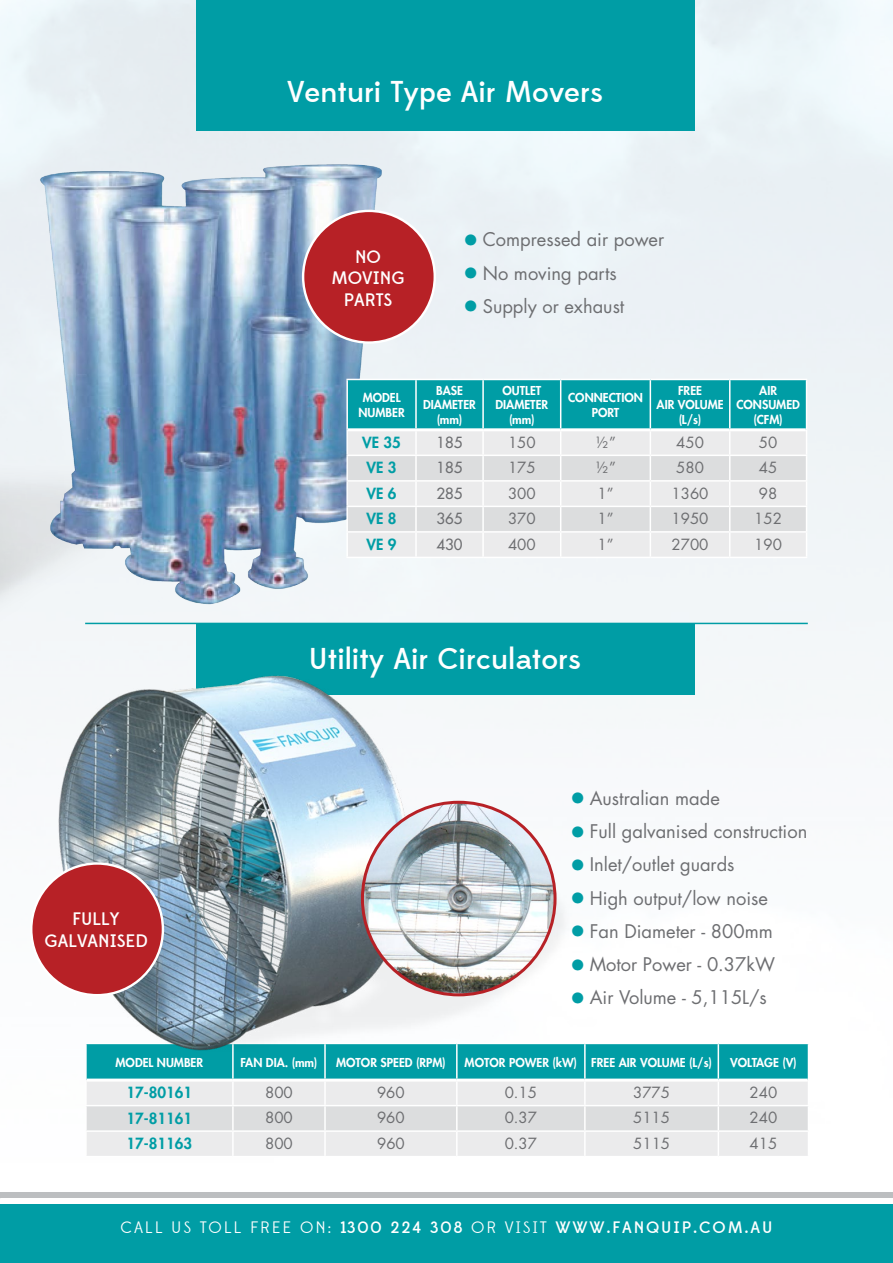
<style>
.page{position:relative;width:893px;height:1263px;background:#fff}
.page>*{position:absolute;margin:0;border:0;box-sizing:border-box;transform-origin:0 0}
.t1{font:500 30px "Edmondsans";color:#fff}
.t2{font:18.3px "Futura";color:#6d6e71}
.t3{font:500 18px/21.6px "Edmondsans";color:#fff;text-align:center}
.t4{font:500 16.5px "Edmondsans";letter-spacing:.11em;color:#fff}
.t5{font:15px "Futura";color:#6d6e71}
.t6{font:800 15px "Futura";color:#009da5}
.t7{font:15px "Futura";color:#6d6e71}
.t8{font:800 12px/14.4px "Futura";color:#fff;text-align:center}
.s1{font-size:29.25px;color:#009da5}
.s2{font-weight:400}
</style>
<div class="page">
<div style="left:0;top:0;width:893px;height:725px;background:#ecf3f6"></div>
<div style="left:0;top:1204px;width:893px;height:59px;background:#009da5"></div>
<div style="left:0;top:1192px;width:893px;height:6px;background:#bcbec0"></div>
<div style="left:196px;top:0;width:498px;height:131px;background:#009da5"></div>
<div style="left:196px;top:623px;width:498px;height:72px;background:#009da5"></div>
<img style="left:0;top:149px;width:201px;height:576px">
<img style="left:30px;top:153px;width:353px;height:464px">
<hr style="left:85px;top:623px;width:723px;height:1px;background:#009da5">
<svg style="left:86px;top:1043px;width:723px;height:113px;background:#c8dddf"></svg>
<hr style="left:87px;top:1078px;width:146px;height:3px;background:#fff">
<hr style="left:233px;top:1078px;width:92px;height:3px;background:#fff">
<hr style="left:325px;top:1078px;width:132px;height:3px;background:#fff">
<hr style="left:457px;top:1078px;width:128px;height:3px;background:#fff">
<hr style="left:585px;top:1078px;width:133px;height:3px;background:#fff">
<hr style="left:718px;top:1078px;width:90px;height:3px;background:#fff">
<hr style="left:85px;top:1105px;width:148px;height:1px;background:#fff">
<hr style="left:233px;top:1105px;width:92px;height:1px;background:#fff">
<hr style="left:325px;top:1105px;width:132px;height:1px;background:#fff">
<hr style="left:457px;top:1105px;width:128px;height:1px;background:#fff">
<hr style="left:585px;top:1105px;width:133px;height:1px;background:#fff">
<hr style="left:718px;top:1105px;width:91px;height:1px;background:#fff">
<img style="left:35px;top:656px;width:559px;height:420px">
<img style="left:362px;top:802px;width:193px;height:193px;border-radius:96px">
<hr style="left:346px;top:379px;width:70px;height:1px;background:#fff">
<hr style="left:346px;top:380px;width:2px;height:50px;background:#fff">
<hr style="left:346px;top:430px;width:2px;height:25px;background:#fff">
<hr style="left:346px;top:455px;width:70px;height:1px;background:#fff">
<hr style="left:346px;top:456px;width:2px;height:24px;background:#fff">
<hr style="left:346px;top:480px;width:70px;height:2px;background:#fff">
<hr style="left:346px;top:482px;width:2px;height:24px;background:#fff">
<hr style="left:346px;top:506px;width:70px;height:1px;background:#fff">
<hr style="left:346px;top:507px;width:2px;height:24px;background:#fff">
<hr style="left:346px;top:531px;width:70px;height:2px;background:#fff">
<hr style="left:346px;top:533px;width:2px;height:24px;background:#fff">
<svg style="left:347px;top:379px;width:460px;height:178px;background:#aad4d6"></svg>
<hr style="left:346px;top:557px;width:70px;height:1px;background:#fff">
<hr style="left:416px;top:557px;width:67px;height:1px;background:#fff">
<hr style="left:483px;top:557px;width:78px;height:1px;background:#fff">
<hr style="left:561px;top:557px;width:89px;height:1px;background:#fff">
<hr style="left:650px;top:557px;width:80px;height:1px;background:#fff">
<hr style="left:730px;top:557px;width:77px;height:1px;background:#fff">
<hr style="left:348px;top:428px;width:68px;height:3px;background:#fff">
<hr style="left:416px;top:428px;width:67px;height:3px;background:#fff">
<hr style="left:483px;top:428px;width:78px;height:3px;background:#fff">
<hr style="left:561px;top:428px;width:89px;height:3px;background:#fff">
<hr style="left:650px;top:428px;width:80px;height:3px;background:#fff">
<hr style="left:730px;top:428px;width:76px;height:3px;background:#fff">
<div style="left:303px;top:211px;width:132px;height:132px;background:#b72126;border-radius:50%"></div>
<div style="left:31px;top:863px;width:132px;height:132px;background:#b72126;border-radius:50%"></div>
<h1 class="t1" style="left:287px;top:74px;width:318px">Venturi Type Air Movers</h1>
<p class="t3" style="left:331px;top:246px;width:75px">NO<br>MOVING<br>PARTS</p>
<p class="t2" style="left:462px;top:227px;width:204px"><span class="s1">•</span> Compressed air power</p>
<p class="t2" style="left:462px;top:260px;width:156px"><span class="s1">•</span> No moving parts</p>
<p class="t2" style="left:462px;top:293px;width:164px"><span class="s1">•</span> Supply or exhaust</p>
<p class="t8" style="left:358px;top:390px;width:48px">MODEL<br>NUMBER</p>
<p class="t8" style="left:423px;top:383px;width:54px">BASE<br>DIAMETER (mm)</p>
<p class="t8" style="left:495px;top:383px;width:54px">OUTLET<br>DIAMETER (mm)</p>
<p class="t8" style="left:568px;top:390px;width:76px">CONNECTION<br>PORT</p>
<p class="t8" style="left:657px;top:383px;width:69px">FREE<br>AIR VOLUME (L/s)</p>
<p class="t8" style="left:736px;top:383px;width:65px">AIR<br>CONSUMED (CFM)</p>
<p class="t6" style="left:362px;top:432px;width:40px">VE 35</p>
<p class="t7" style="left:437px;top:432px;width:28px">185</p>
<p class="t5" style="left:508px;top:432px;width:29px">150</p>
<p class="t5" style="left:595px;top:432px;width:22px">½”</p>
<p class="t5" style="left:676px;top:432px;width:29px">450</p>
<p class="t5" style="left:759px;top:432px;width:20px">50</p>
<p class="t6" style="left:367px;top:458px;width:31px">VE 3</p>
<p class="t7" style="left:437px;top:458px;width:28px">185</p>
<p class="t5" style="left:508px;top:457px;width:29px">175</p>
<p class="t5" style="left:595px;top:457px;width:22px">½”</p>
<p class="t5" style="left:676px;top:457px;width:29px">580</p>
<p class="t5" style="left:759px;top:457px;width:20px">45</p>
<p class="t6" style="left:367px;top:483px;width:31px">VE 6</p>
<p class="t7" style="left:437px;top:483px;width:28px">285</p>
<p class="t5" style="left:508px;top:483px;width:29px">300</p>
<p class="t5" style="left:597px;top:483px;width:18px">1”</p>
<p class="t5" style="left:672px;top:483px;width:38px">1360</p>
<p class="t5" style="left:759px;top:483px;width:20px">98</p>
<p class="t6" style="left:367px;top:509px;width:31px">VE 8</p>
<p class="t7" style="left:437px;top:509px;width:28px">365</p>
<p class="t5" style="left:508px;top:508px;width:29px">370</p>
<p class="t5" style="left:597px;top:508px;width:18px">1”</p>
<p class="t5" style="left:672px;top:508px;width:38px">1950</p>
<p class="t5" style="left:754px;top:508px;width:29px">152</p>
<p class="t6" style="left:367px;top:534px;width:31px">VE 9</p>
<p class="t7" style="left:437px;top:534px;width:28px">430</p>
<p class="t5" style="left:508px;top:534px;width:29px">400</p>
<p class="t5" style="left:597px;top:534px;width:18px">1”</p>
<p class="t5" style="left:672px;top:534px;width:38px">2700</p>
<p class="t5" style="left:754px;top:534px;width:29px">190</p>
<p class="t3" style="left:45px;top:909px;width:105px">FULLY<br>GALVANISED</p>
<h1 class="t1" style="left:309px;top:641px;width:274px">Utility Air Circulators</h1>
<p class="t2" style="left:569px;top:785px;width:152px"><span class="s1">•</span> Australian made</p>
<p class="t2" style="left:569px;top:819px;width:240px"><span class="s1">•</span> Full galvanised construction</p>
<p class="t2" style="left:569px;top:852px;width:167px"><span class="s1">•</span> Inlet/outlet guards</p>
<p class="t2" style="left:569px;top:885px;width:200px"><span class="s1">•</span> High output/low noise</p>
<p class="t2" style="left:569px;top:918px;width:205px"><span class="s1">•</span> Fan Diameter - 800mm</p>
<p class="t2" style="left:569px;top:952px;width:208px"><span class="s1">•</span> Motor Power - 0.37kW</p>
<p class="t2" style="left:569px;top:985px;width:199px"><span class="s1">•</span> Air Volume - 5,115L/s</p>
<p class="t8" style="left:116px;top:1055px;width:89px">MODEL NUMBER</p>
<p class="t8" style="left:240px;top:1055px;width:79px">FAN DIA. (mm)</p>
<p class="t8" style="left:336px;top:1055px;width:111px">MOTOR SPEED (RPM)</p>
<p class="t8" style="left:465px;top:1055px;width:249px">MOTOR POWER (kW) FREE AIR VOLUME (L/s)</p>
<p class="t8" style="left:730px;top:1055px;width:68px">VOLTAGE (V)</p>
<p class="t6" style="left:127px;top:1082px;width:67px">17-80161</p>
<p class="t5" style="left:265px;top:1082px;width:29px">800</p>
<p class="t5" style="left:377px;top:1082px;width:29px">960</p>
<p class="t5" style="left:505px;top:1082px;width:34px">0.15</p>
<p class="t5" style="left:633px;top:1082px;width:38px">3775</p>
<p class="t5" style="left:750px;top:1082px;width:29px">240</p>
<p class="t6" style="left:127px;top:1108px;width:67px">17-81161</p>
<p class="t5" style="left:265px;top:1107px;width:29px">800</p>
<p class="t5" style="left:377px;top:1107px;width:29px">960</p>
<p class="t5" style="left:505px;top:1107px;width:34px">0.37</p>
<p class="t5" style="left:633px;top:1107px;width:38px">5115</p>
<p class="t5" style="left:750px;top:1107px;width:29px">240</p>
<p class="t6" style="left:127px;top:1133px;width:67px">17-81163</p>
<p class="t5" style="left:265px;top:1133px;width:29px">800</p>
<p class="t5" style="left:377px;top:1133px;width:29px">960</p>
<p class="t5" style="left:505px;top:1133px;width:34px">0.37</p>
<p class="t5" style="left:633px;top:1133px;width:38px">5115</p>
<p class="t5" style="left:750px;top:1133px;width:29px">415</p>
<p class="t4" style="left:121px;top:1217px;width:653px"><span class="s2">CALL US TOLL FREE ON:</span> 1300 224 308 <span class="s2">OR VISIT</span> WWW.FANQUIP.COM.AU</p>
</div>
